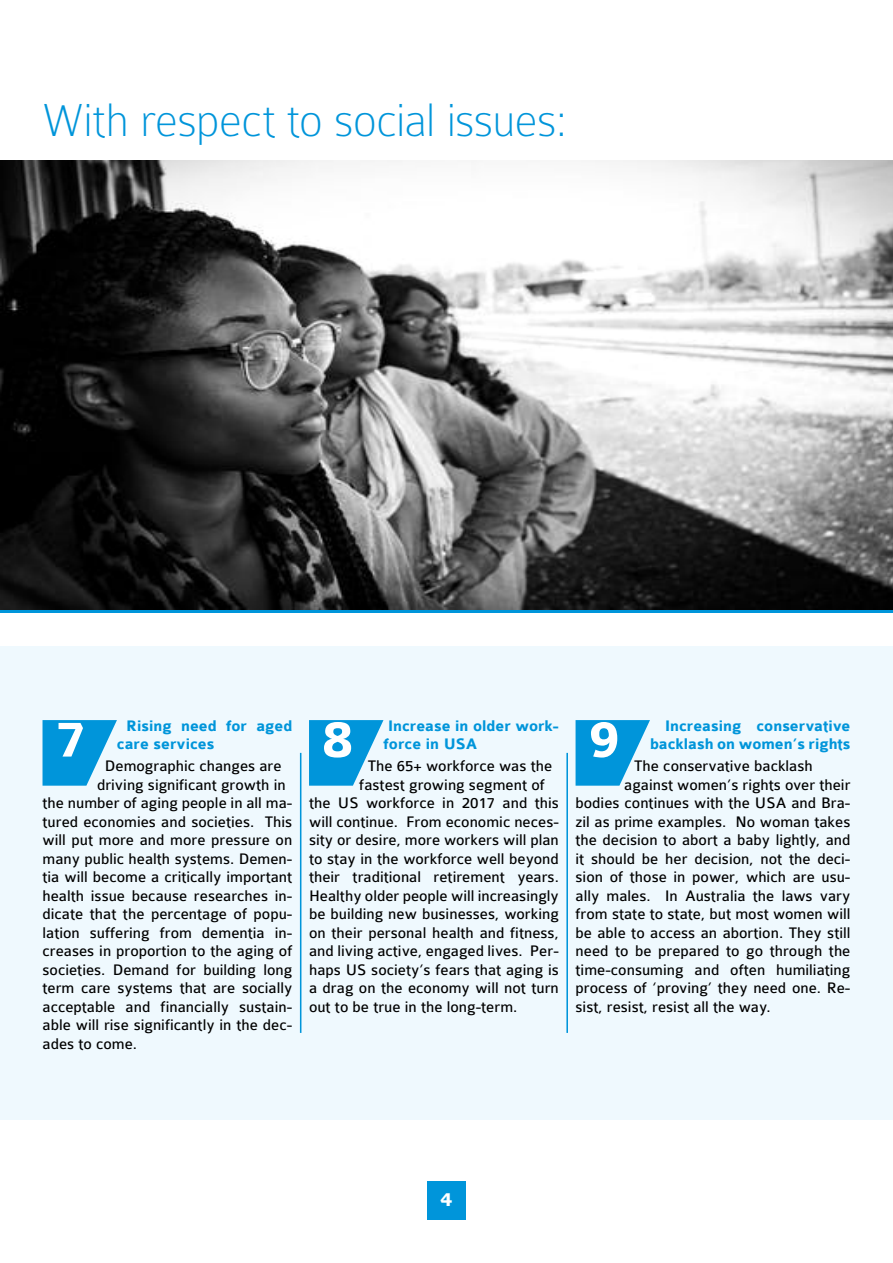
<style>
.page{position:relative;width:893px;height:1263px;background:#fff}
.page>*{position:absolute;margin:0;border:0;box-sizing:border-box;transform-origin:0 0}
.t1{font:700 55.5px "Colaborate";color:#fff}
.t2{font:100 49.5px "Colaborate";letter-spacing:-.01em;color:#0095da}
.t3{font:700 21px "Colaborate";color:#fff}
.t4{font:16.35px/18.5px "Colaborate";color:#000}
.t5{font:700 16.35px/18.5px "Colaborate";color:#0095da}
</style>
<div class="page">
<img style="left:0;top:160px;width:893px;height:450px">
<div style="left:0;top:646px;width:893px;height:474px;background:#eff9fe"></div>
<hr style="left:300px;top:753px;width:1px;height:280px;background:#0095da">
<svg style="left:43px;top:720px;width:74px;height:66px"></svg>
<hr style="left:566px;top:753px;width:2px;height:280px;background:#0095da">
<svg style="left:309px;top:720px;width:74px;height:66px"></svg>
<svg style="left:576px;top:720px;width:74px;height:66px"></svg>
<div style="left:427px;top:1182px;width:38px;height:38px;background:#0095da"></div>
<h2 class="t2" style="left:43px;top:95px;width:526px">With respect to social issues:</h2>
<h1 class="t1" style="left:55px;top:710px;width:33px">7</h1>
<p class="t5" style="left:117px;top:717px;width:177px;text-indent:9px">Rising need for aged care services</p>
<p class="t4" style="left:105px;top:757px;width:178px">Demographic changes are</p>
<p class="t4" style="left:97px;top:775px;width:190px">driving significant growth in</p>
<p class="t4" style="left:43px;top:794px;width:251px">the number of aging people in all ma-</p>
<p class="t4" style="left:43px;top:812px;width:251px">tured economies and societies. This</p>
<p class="t4" style="left:43px;top:831px;width:251px">will put more and more pressure on</p>
<p class="t4" style="left:43px;top:849px;width:251px">many public health systems. Demen-</p>
<p class="t4" style="left:43px;top:868px;width:251px">tia will become a critically important</p>
<p class="t4" style="left:43px;top:886px;width:251px">health issue because researches in-</p>
<p class="t4" style="left:43px;top:905px;width:251px">dicate that the percentage of popu-</p>
<p class="t4" style="left:43px;top:923px;width:251px">lation suffering from dementia in-</p>
<p class="t4" style="left:43px;top:942px;width:251px">creases in proportion to the aging of</p>
<p class="t4" style="left:43px;top:961px;width:251px">societies. Demand for building long</p>
<p class="t4" style="left:43px;top:979px;width:251px">term care systems that are socially</p>
<p class="t4" style="left:43px;top:998px;width:251px">acceptable and financially sustain-</p>
<p class="t4" style="left:43px;top:1016px;width:251px">able will rise significantly in the dec-</p>
<p class="t4" style="left:43px;top:1035px;width:96px">ades to come.</p>
<p class="t5" style="left:383px;top:717px;width:177px">Increase in older work&shy;force in USA</p>
<h1 class="t1" style="left:322px;top:710px;width:33px">8</h1>
<p class="t4" style="left:309px;top:775px;width:251px;text-indent:50px">fastest growing segment of the US workforce in 2017 and this will continue. From economic neces&shy;sity or desire, more workers will plan to stay in the workforce well beyond their traditional retirement years.<br>Healthy older people will increasingly be building new businesses, working on their personal health and fitness, and living active, engaged lives. Per&shy;haps US society’s fears that aging is a drag on the economy will not turn out to be true in the long-term.</p>
<p class="t4" style="left:368px;top:757px;width:186px">The 65+ workforce was the</p>
<p class="t5" style="left:650px;top:717px;width:202px;text-align:right">Increasing conservative backlash on women’s rights</p>
<h1 class="t1" style="left:588px;top:710px;width:33px">9</h1>
<p class="t4" style="left:576px;top:775px;width:276px;text-align:justify;text-indent:49px">against women’s rights over their bodies continues with the USA and Bra&shy;zil as prime examples. No woman takes the decision to abort a baby lightly, and it should be her decision, not the deci&shy;sion of those in power, which are usu&shy;ally males. In Australia the laws vary from state to state, but most women will be able to access an abortion. They still need to be prepared to go through the time-consuming and often humiliating process of ‘proving’ they need one. Re&shy;sist, resist, resist all the way.</p>
<p class="t4" style="left:634px;top:757px;width:180px">The conservative backlash</p>
<p class="t3" style="left:441px;top:1188px;width:13px">4</p>
</div>
